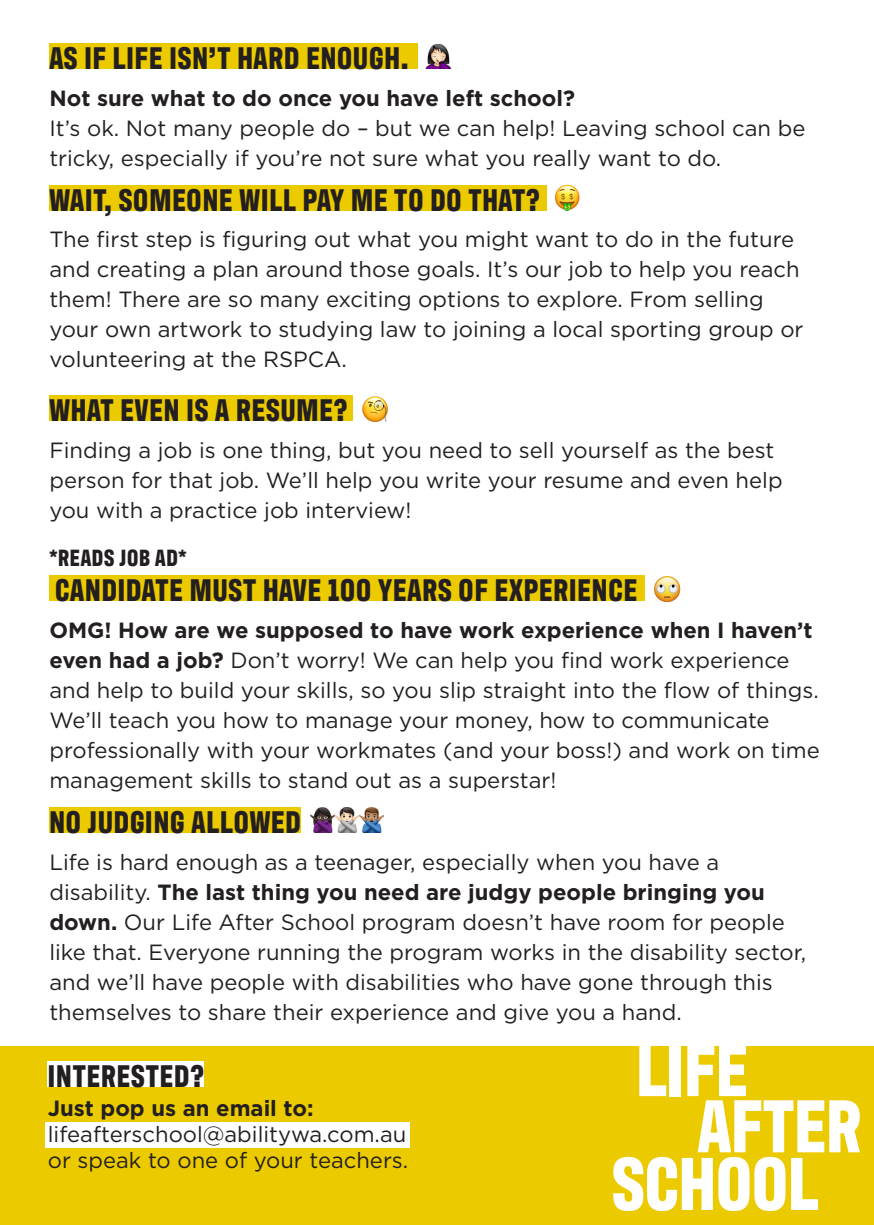
<style>
.page{position:relative;width:874px;height:1225px;background:#fff}
.page>*{position:absolute;margin:0;border:0;box-sizing:border-box;transform-origin:0 0}
.t1{font:700 76.4px "Antarctican Headline";color:#fff}
.t2{font:700 32px "Antarctican Headline";letter-spacing:.03em;color:#231f20}
.t3{font:700 24px "Antarctican Headline";letter-spacing:.03em;color:#231f20}
.t4{font:22px/30px "Gotham";color:#231f20}
.t5{font:700 22px "Gotham";color:#231f20}
.s1{font-weight:700}
</style>
<div class="page">
<div style="left:0;top:1046px;width:873px;height:179px;background:#ecca00"></div>
<div style="left:45px;top:1122px;width:365px;height:26px;background:#fff"></div>
<img style="left:425px;top:43px;width:27px;height:26px">
<div style="left:49px;top:43px;width:369px;height:26px;background:#ecca00"></div>
<img style="left:554px;top:185px;width:25px;height:26px">
<div style="left:49px;top:185px;width:498px;height:26px;background:#ecca00"></div>
<img style="left:362px;top:396px;width:25px;height:25px">
<div style="left:49px;top:395px;width:303px;height:26px;background:#ecca00"></div>
<img style="left:311px;top:807px;width:72px;height:25px">
<div style="left:49px;top:807px;width:252px;height:25px;background:#ecca00"></div>
<div style="left:48px;top:1061px;width:156px;height:25px;background:#fff"></div>
<div style="left:49px;top:575px;width:596px;height:26px;background:#ecca00"></div>
<img style="left:654px;top:576px;width:27px;height:25px">
<p class="t2" style="left:49px;top:35px;width:360px">AS IF LIFE ISN’T HARD ENOUGH.</p>
<p class="t5" style="left:49px;top:83px;width:527px">Not sure what to do once you have left school?</p>
<p class="t4" style="left:49px;top:112px;width:757px">It’s ok. Not many people do – but we can help! Leaving school can be tricky, especially if you’re not sure what you really want to do.</p>
<p class="t2" style="left:49px;top:177px;width:491px">WAIT, SOMEONE WILL PAY ME TO DO THAT?</p>
<p class="t4" style="left:49px;top:224px;width:755px">The first step is figuring out what you might want to do in the future and creating a plan around those goals. It’s our job to help you reach them! There are so many exciting options to explore. From selling your own artwork to studying law to joining a local sporting group or volunteering at the RSPCA.</p>
<p class="t2" style="left:49px;top:387px;width:299px">WHAT EVEN IS A RESUME?</p>
<p class="t4" style="left:49px;top:434px;width:734px">Finding a job is one thing, but you need to sell yourself as the best person for that job. We’ll help you write your resume and even help you with a practice job interview!</p>
<p class="t3" style="left:49px;top:541px;width:139px">*READS JOB AD*</p>
<p class="t2" style="left:55px;top:567px;width:583px">CANDIDATE MUST HAVE 100 YEARS OF EXPERIENCE</p>
<p class="t4" style="left:49px;top:614px;width:771px"><span class="s1">OMG! How are we supposed to have work experience when I haven’t even had a job?</span> Don’t worry! We can help you find work experience and help to build your skills, so you slip straight into the flow of things.<br>We’ll teach you how to manage your money, how to communicate professionally with your workmates (and your boss!) and work on time management skills to stand out as a superstar!</p>
<p class="t2" style="left:49px;top:799px;width:253px">NO JUDGING ALLOWED</p>
<p class="t4" style="left:49px;top:846px;width:757px">Life is hard enough as a teenager, especially when you have a disability. <span class="s1">The last thing you need are judgy people bringing you down.</span> Our Life After School program doesn’t have room for people like that. Everyone running the program works in the disability sector, and we’ll have people with disabilities who have gone through this themselves to share their experience and give you a hand.</p>
<p class="t2" style="left:48px;top:1052px;width:157px">INTERESTED?</p>
<p class="t4" style="left:48px;top:1094px;width:362px;line-height:26px"><span class="s1">Just pop us an email to: </span>lifeafterschool@abilitywa.com.au or speak to one of your teachers.</p>
<p class="t1" style="left:635px;top:1015px;width:113px">LIFE</p>
<p class="t1" style="left:697px;top:1071px;width:165px">AFTER</p>
<p class="t1" style="left:611px;top:1128px;width:208px">SCHOOL</p>
</div>
